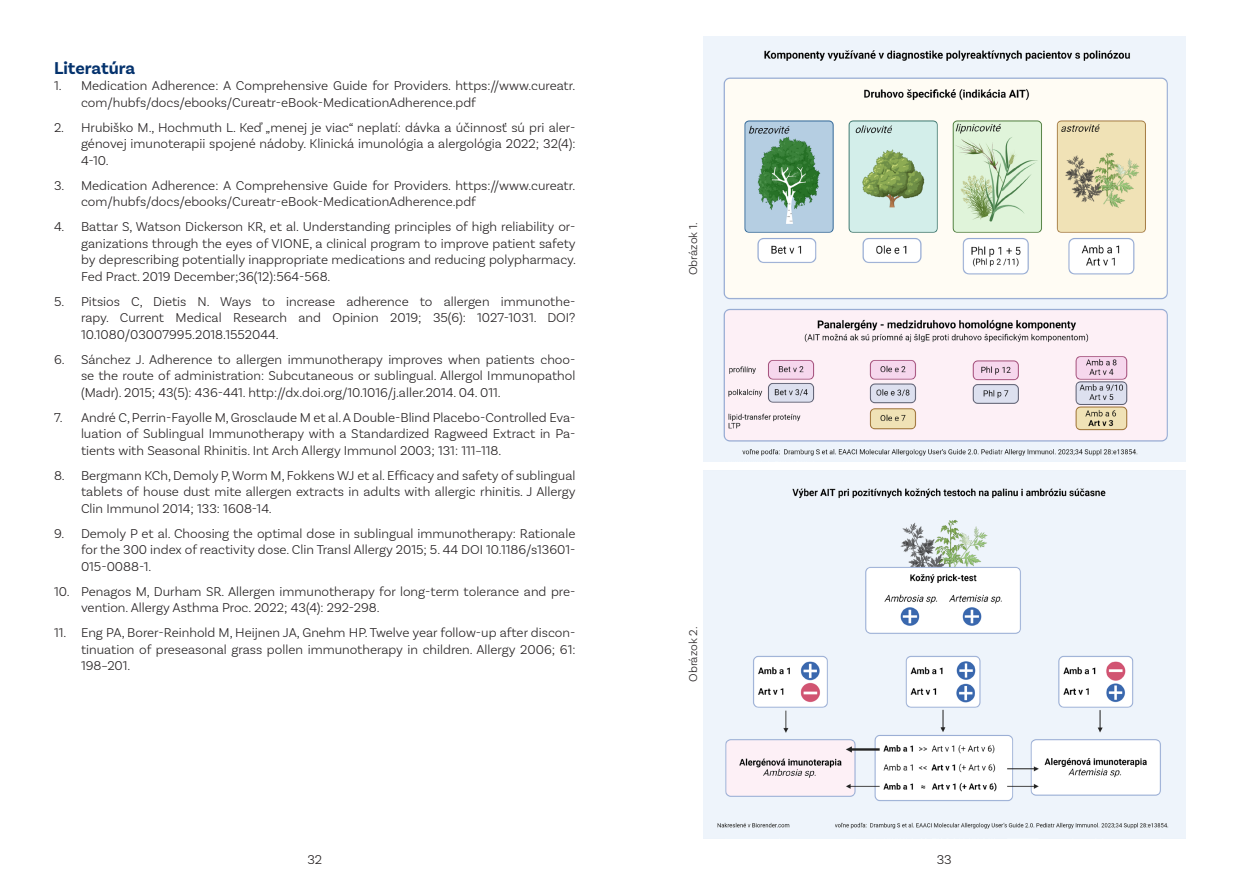
<style>
.page{position:relative;width:1259px;height:893px;background:#fff}
.page>*{position:absolute;margin:0;border:0;box-sizing:border-box;transform-origin:0 0}
.HDL_1{font:700 18px "Basic Sans";color:#04326d}
.t1{font:300 13.5px/16.5px "Basic Sans";color:#231f20;text-align:justify}
.body{font:300 12px "Basic Sans";color:#231f20}
</style>
<div class="page">
<img style="left:703px;top:37px;width:482px;height:425px">
<img style="left:703px;top:470px;width:482px;height:369px">
<p class="HDL_1" style="left:54px;top:57px;width:83px">Literatúra</p>
<p class="t1" style="left:81px;top:77px;width:496px;text-indent:-27px">1. Medication Adherence: A Comprehensive Guide for Providers. https://www.cureatr. com/hubfs/docs/ebooks/Cureatr-eBook-MedicationAdherence.pdf</p>
<p class="t1" style="left:81px;top:119px;width:496px;text-indent:-27px">2. Hrubiško M., Hochmuth L. Keď „menej je viac“ neplatí: dávka a účinnosť sú pri aler&shy;génovej imunoterapii spojené nádoby. Klinická imunológia a alergológia 2022; 32(4):<br>4-10.</p>
<p class="t1" style="left:81px;top:177px;width:496px;text-indent:-27px">3. Medication Adherence: A Comprehensive Guide for Providers. https://www.cureatr. com/hubfs/docs/ebooks/Cureatr-eBook-MedicationAdherence.pdf</p>
<p class="t1" style="left:81px;top:218px;width:496px;text-indent:-27px">4. Battar S, Watson Dickerson KR, et al. Understanding principles of high reliability or&shy;ganizations through the eyes of VIONE, a clinical program to improve patient safety by deprescribing potentially inappropriate medications and reducing polypharmacy.<br>Fed Pract. 2019 December;36(12):564-568.</p>
<p class="t1" style="left:81px;top:293px;width:496px;text-indent:-27px">5. Pitsios C, Dietis N. Ways to increase adherence to allergen immunothe&shy;rapy. Current Medical Research and Opinion 2019; 35(6): 1027-1031. DOI?<br>10.1080/03007995.2018.1552044.</p>
<p class="t1" style="left:81px;top:351px;width:496px;text-indent:-27px">6. Sánchez J. Adherence to allergen immunotherapy improves when patients choo&shy;se the route of administration: Subcutaneous or sublingual. Allergol Immunopathol (Madr). 2015; 43(5): 436-441. http://dx.doi.org/10.1016/j.aller.2014. 04. 011.</p>
<p class="t1" style="left:81px;top:409px;width:496px;text-indent:-27px">7. André C, Perrin-Fayolle M, Grosclaude M et al. A Double-Blind Placebo-Controlled Eva&shy;luation of Sublingual Immunotherapy with a Standardized Ragweed Extract in Pa&shy;tients with Seasonal Rhinitis. Int Arch Allergy Immunol 2003; 131: 111–118.</p>
<p class="t1" style="left:81px;top:467px;width:496px;text-indent:-27px">8. Bergmann KCh, Demoly P, Worm M, Fokkens WJ et al. Efficacy and safety of sublingual tablets of house dust mite allergen extracts in adults with allergic rhinitis. J Allergy Clin Immunol 2014; 133: 1608-14.</p>
<p class="t1" style="left:81px;top:525px;width:496px;text-indent:-27px">9. Demoly P et al. Choosing the optimal dose in sublingual immunotherapy: Rationale for the 300 index of reactivity dose. Clin Transl Allergy 2015; 5. 44 DOI 10.1186/s13601- 015-0088-1.</p>
<p class="t1" style="left:81px;top:583px;width:496px;text-indent:-27px">10. Penagos M, Durham SR. Allergen immunotherapy for long-term tolerance and pre&shy;vention. Allergy Asthma Proc. 2022; 43(4): 292-298.</p>
<p class="t1" style="left:81px;top:624px;width:496px;text-indent:-27px">11. Eng PA, Borer-Reinhold M, Heijnen JA, Gnehm HP. Twelve year follow-up after discon&shy;tinuation of preseasonal grass pollen immunotherapy in children. Allergy 2006; 61:<br>198–201.</p>
<p class="body" style="left:686px;top:275px;width:54px;rotate:-90deg">Obrázok 1.</p>
<p class="body" style="left:686px;top:682px;width:57px;rotate:-90deg">Obrázok 2.</p>
<p class="t1" style="left:307px;top:851px;width:16px">32</p>
<p class="t1" style="left:936px;top:851px;width:17px">33</p>
</div>
